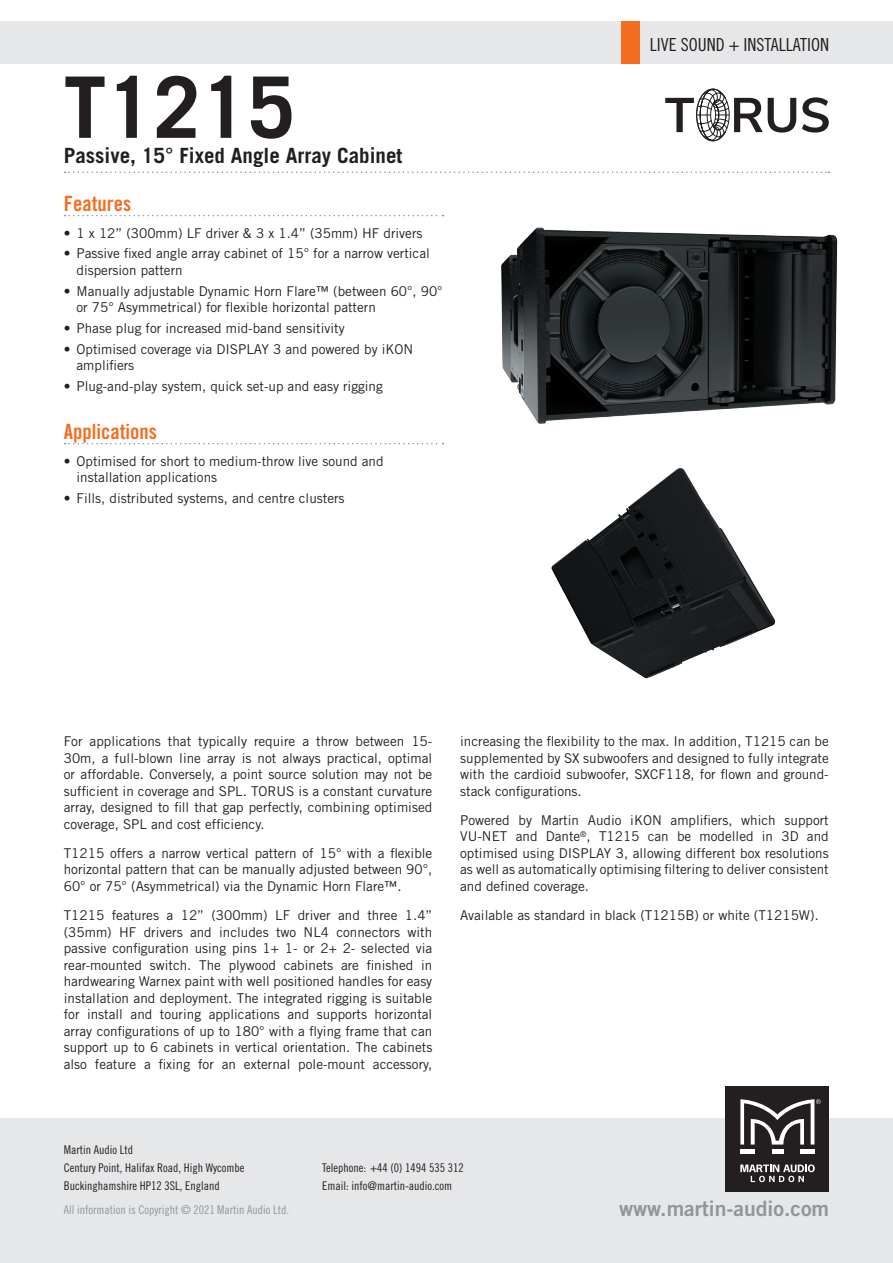
<style>
.page{position:relative;width:893px;height:1263px;background:#fff}
.page>*{position:absolute;margin:0;border:0;box-sizing:border-box;transform-origin:0 0}
.t1{font:700 84.9px "Trade Gothic";color:#231f20}
.t2{font:21.15px "Trade Gothic Bold Two";color:#939598}
.t3{font:700 21px "Trade Gothic";color:#231f20}
.t4{font:21px "Trade Gothic Bold Cond Twenty";color:#f36e21}
.t5{font:18px "Trade Gothic Cond Eighteen";color:#231f20}
.t6{font:13.5px/16.5px "Trade Gothic";color:#231f20;text-align:justify}
.t7{font:12px/18px "Trade Gothic Cond Eighteen";color:#231f20}
.t8{font:12px "Trade Gothic Cond Eighteen";color:#939598}
</style>
<div class="page">
<div style="left:0;top:21px;width:893px;height:43px;background:#e6e7e9"></div>
<div style="left:0;top:1118px;width:893px;height:145px;background:#e6e7e9"></div>
<div style="left:725px;top:1086px;width:104px;height:106px;background:#231f20"></div>
<div style="left:740px;top:1149px;width:15px;height:5px;background:#fff"></div>
<div style="left:800px;top:1149px;width:14px;height:5px;background:#fff"></div>
<div style="left:772px;top:1149px;width:11px;height:5px;background:#fff"></div>
<svg style="left:740px;top:1164px;width:75px;height:18px"></svg>
<svg style="left:740px;top:1099px;width:81px;height:46px"></svg>
<svg style="left:65px;top:172px;width:414px;height:1px"></svg>
<svg style="left:802px;top:97px;width:27px;height:36px"></svg>
<svg style="left:665px;top:89px;width:131px;height:52px"></svg>
<div style="left:696px;top:89px;width:34px;height:52px;border:1px solid #231f20;border-radius:50%"></div>
<div style="left:622px;top:21px;width:18px;height:43px;background:#f36e21"></div>
<svg style="left:65px;top:215px;width:379px;height:1px"></svg>
<svg style="left:65px;top:443px;width:379px;height:1px"></svg>
<img style="left:551px;top:480px;width:225px;height:199px">
<img style="left:481px;top:172px;width:357px;height:308px">
<h1 class="t1" style="left:64px;top:55px;width:233px">T1215</h1>
<h3 class="t3" style="left:64px;top:143px;width:340px">Passive, 15° Fixed Angle Array Cabinet</h3>
<h3 class="t4" style="left:64px;top:190px;width:69px">Features</h3>
<p class="t6" style="left:64px;top:224px;width:360px">• 1 x 12” (300mm) LF driver &amp; 3 x 1.4” (35mm) HF drivers</p>
<p class="t6" style="left:77px;top:245px;width:355px;text-indent:-13px">• Passive fixed angle array cabinet of 15° for a narrow vertical dispersion pattern</p>
<p class="t6" style="left:77px;top:282px;width:368px;text-indent:-13px">• Manually adjustable Dynamic Horn Flare™ (between 60°, 90° or 75° Asymmetrical) for flexible horizontal pattern</p>
<p class="t6" style="left:64px;top:320px;width:282px">• Phase plug for increased mid-band sensitivity</p>
<p class="t6" style="left:77px;top:340px;width:338px;text-indent:-13px">• Optimised coverage via DISPLAY 3 and powered by iKON amplifiers</p>
<p class="t6" style="left:64px;top:378px;width:321px">• Plug-and-play system, quick set-up and easy rigging</p>
<h3 class="t4" style="left:64px;top:418px;width:95px">Applications</h3>
<p class="t6" style="left:77px;top:452px;width:309px;text-indent:-13px">• Optimised for short to medium-throw live sound and installation applications</p>
<p class="t6" style="left:64px;top:490px;width:282px">• Fills, distributed systems, and centre clusters</p>
<h3 class="t5" style="left:650px;top:34px;width:181px">LIVE SOUND + INSTALLATION</h3>
<p class="t6" style="left:64px;top:733px;width:370px">For applications that typically require a throw between 15- 30m, a full-blown line array is not always practical, optimal or affordable. Conversely, a point source solution may not be sufficient in coverage and SPL. TORUS is a constant curvature array, designed to fill that gap perfectly, combining optimised coverage, SPL and cost efficiency.</p>
<p class="t6" style="left:64px;top:845px;width:370px">T1215 offers a narrow vertical pattern of 15° with a flexible horizontal pattern that can be manually adjusted between 90°, 60° or 75° (Asymmetrical) via the Dynamic Horn Flare™.</p>
<p class="t6" style="left:64px;top:907px;width:370px">T1215 features a 12” (300mm) LF driver and three 1.4” (35mm) HF drivers and includes two NL4 connectors with passive configuration using pins 1+ 1- or 2+ 2- selected via rear-mounted switch. The plywood cabinets are finished in hardwearing Warnex paint with well positioned handles for easy installation and deployment. The integrated rigging is suitable for install and touring applications and supports horizontal array configurations of up to 180° with a flying frame that can support up to 6 cabinets in vertical orientation. The cabinets also feature a fixing for an external pole-mount accessory,</p>
<p class="t6" style="left:460px;top:733px;width:370px">increasing the flexibility to the max. In addition, T1215 can be supplemented by SX subwoofers and designed to fully integrate with the cardioid subwoofer, SXCF118, for flown and ground&shy;stack configurations.</p>
<p class="t6" style="left:460px;top:812px;width:370px">Powered by Martin Audio iKON amplifiers, which support VU-NET and Dante<sup>®</sup>, T1215 can be modelled in 3D and optimised using DISPLAY 3, allowing different box resolutions as well as automatically optimising filtering to deliver consistent and defined coverage.</p>
<p class="t6" style="left:460px;top:907px;width:360px">Available as standard in black (T1215B) or white (T1215W).</p>
<p class="t7" style="left:64px;top:1140px;width:182px">Martin Audio Ltd<br>Century Point, Halifax Road, High Wycombe<br>Buckinghamshire HP12 3SL, England</p>
<p class="t8" style="left:64px;top:1202px;width:227px">All information is Copyright © 2021 Martin Audio Ltd.</p>
<p class="t7" style="left:322px;top:1158px;width:143px">Telephone: +44 (0) 1494 535 312<br>Email: info@martin-audio.com</p>
<h2 class="t2" style="left:619px;top:1196px;width:212px">www.martin-audio.com</h2>
</div>
